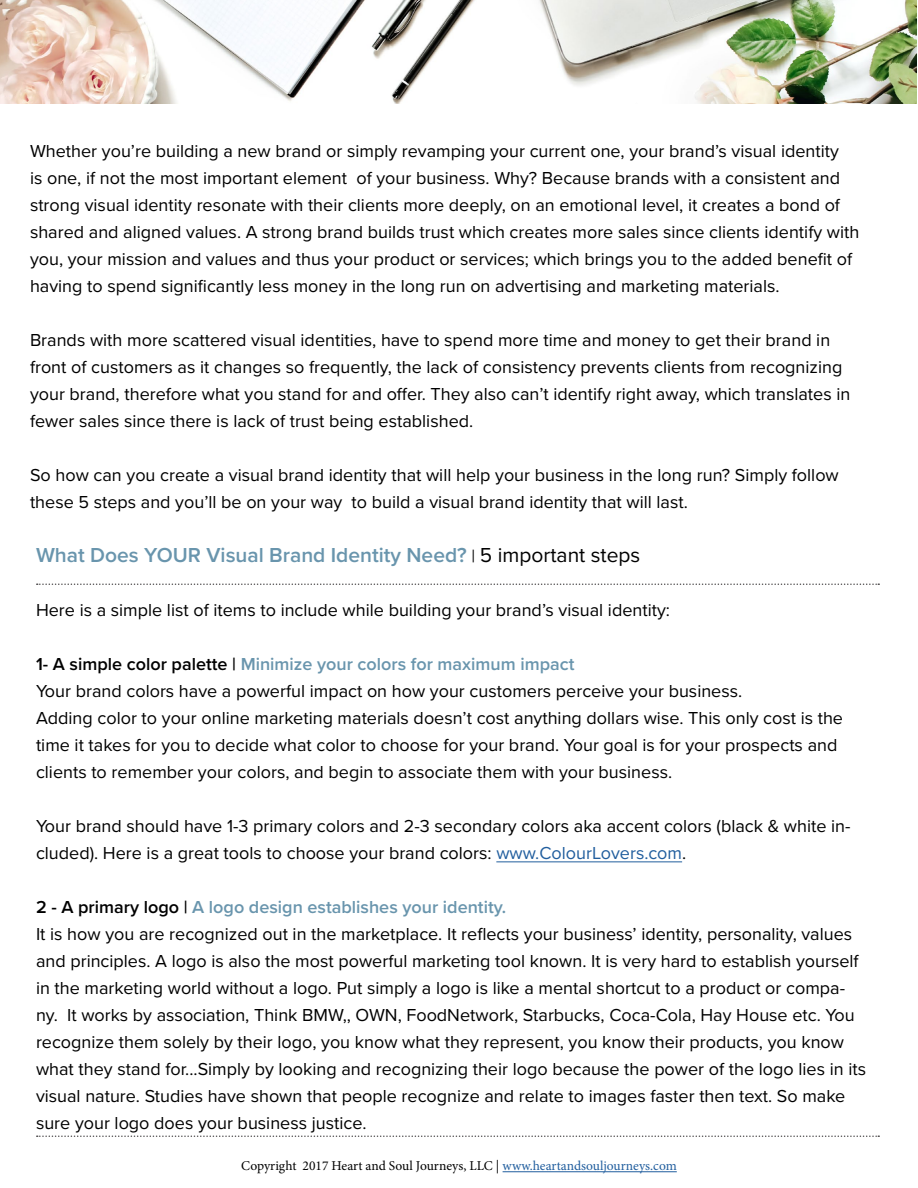
<style>
.page{position:relative;width:918px;height:1188px;background:#fff}
.page>*{position:absolute;margin:0;border:0;box-sizing:border-box;transform-origin:0 0}
.t1{font:600 21px "Proxima Nova";color:#6995ad}
.t2{font:18px/27px "Proxima Nova";color:#000}
.t3{font:13.5px "Minion Pro";color:#000}
.s1{font-weight:400;font-size:18px;color:#000}
.s2{font-weight:400;color:#000}
.s3{font-weight:600}
.s4{font-weight:600;color:#6995ad}
.s5{color:#215e9e}
</style>
<div class="page">
<svg style="left:37px;top:1136px;width:842px;height:1px"></svg>
<hr style="left:503px;top:1171px;width:174px;height:1px;background:#215e9e">
<img style="left:0;top:0;width:916px;height:104px">
<hr style="left:496px;top:862px;width:186px;height:1px;background:#215e9e">
<svg style="left:37px;top:584px;width:842px;height:1px"></svg>
<p class="t2" style="left:30px;top:138px;width:831px">Whether you’re building a new brand or simply revamping your current one, your brand’s visual identity<br>is one, if not the most important element of your business. Why? Because brands with a consistent and strong visual identity resonate with their clients more deeply, on an emotional level, it creates a bond of shared and aligned values. A strong brand builds trust which creates more sales since clients identify with you, your mission and values and thus your product or services; which brings you to the added benefit of having to spend significantly less money in the long run on advertising and marketing materials.</p>
<p class="t2" style="left:30px;top:327px;width:822px">Brands with more scattered visual identities, have to spend more time and money to get their brand in front of customers as it changes so frequently, the lack of consistency prevents clients from recognizing your brand, therefore what you stand for and offer. They also can’t identify right away, which translates in fewer sales since there is lack of trust being established.</p>
<p class="t2" style="left:30px;top:462px;width:810px">So how can you create a visual brand identity that will help your business in the long run? Simply follow these 5 steps and you’ll be on your way to build a visual brand identity that will last.</p>
<p class="t1" style="left:36px;top:543px;width:606px">What Does YOUR Visual Brand Identity Need? <span class="s1">|</span> <span class="s2">5 important steps</span></p>
<p class="t2" style="left:36px;top:597px;width:636px">Here is a simple list of items to include while building your brand’s visual identity:</p>
<p class="t2" style="left:36px;top:651px;width:809px"><span class="s3">1- A simple color palette |</span> <span class="s4">Minimize your colors for maximum impact<br></span>Your brand colors have a powerful impact on how your customers perceive your business.<br>Adding color to your online marketing materials doesn’t cost anything dollars wise. This only cost is the time it takes for you to decide what color to choose for your brand. Your goal is for your prospects and clients to remember your colors, and begin to associate them with your business.</p>
<p class="t2" style="left:36px;top:813px;width:816px">Your brand should have 1-3 primary colors and 2-3 secondary colors aka accent colors (black &amp; white in&shy;cluded). Here is a great tools to choose your brand colors: <span class="s5">www.ColourLovers.com</span>.</p>
<p class="t2" style="left:36px;top:894px;width:832px"><span class="s3">2 - A primary logo |</span> <span class="s4">A logo design establishes your identity.<br></span>It is how you are recognized out in the marketplace. It reflects your business’ identity, personality, values and principles. A logo is also the most powerful marketing tool known. It is very hard to establish yourself in the marketing world without a logo. Put simply a logo is like a mental shortcut to a product or compa&shy;ny. It works by association, Think BMW,, OWN, FoodNetwork, Starbucks, Coca-Cola, Hay House etc. You recognize them solely by their logo, you know what they represent, you know their products, you know what they stand for...Simply by looking and recognizing their logo because the power of the logo lies in its visual nature. Studies have shown that people recognize and relate to images faster then text. So make sure your logo does your business justice.</p>
<p class="t3" style="left:241px;top:1157px;width:437px">Copyright 2017 Heart and Soul Journeys, LLC | <span class="s5">www.heartandsouljourneys.com</span></p>
</div>
